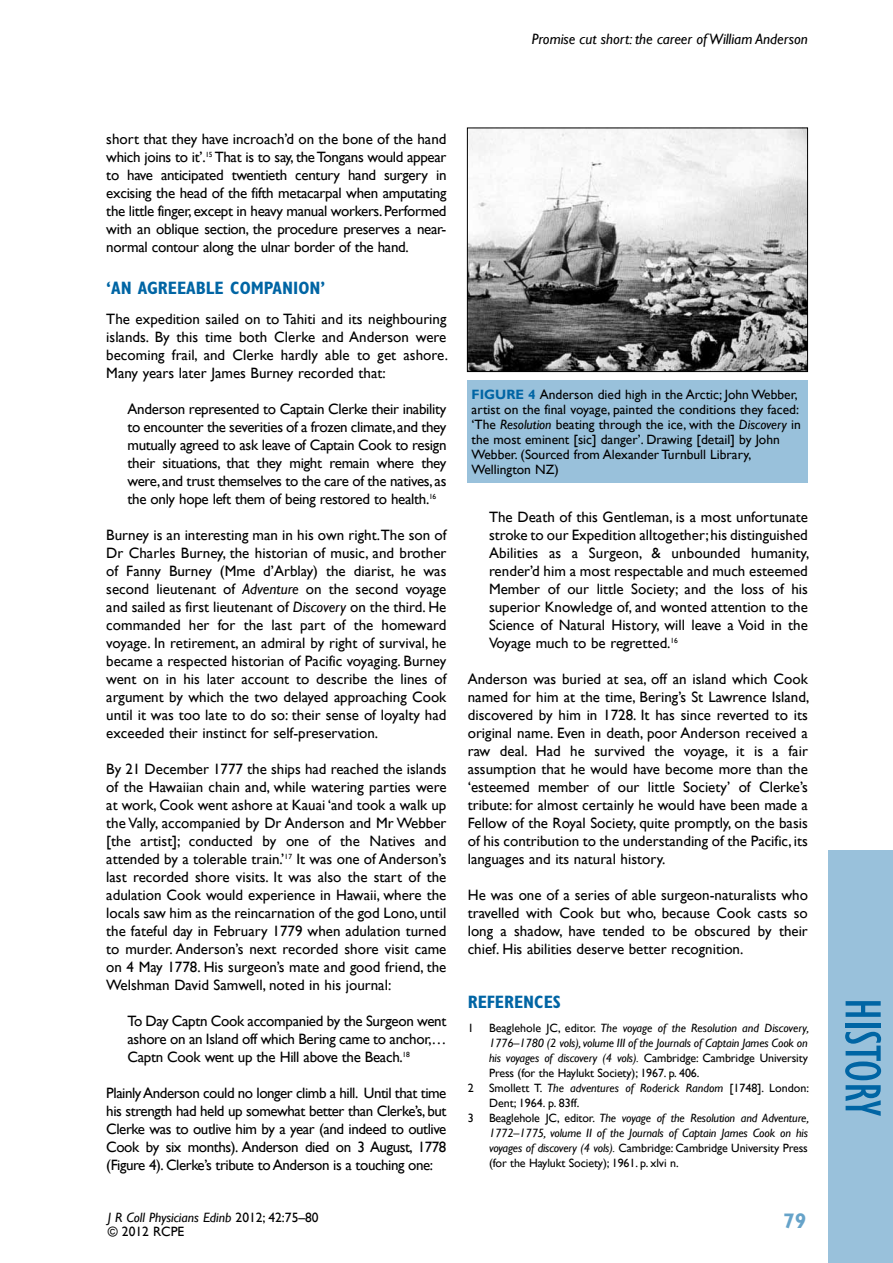
<style>
.page{position:relative;width:893px;height:1263px;background:#fff}
.page>*{position:absolute;margin:0;border:0;box-sizing:border-box;transform-origin:0 0}
.t1{font:condensed 52.5px "Gill Sans";color:#0065a4}
.t2{font:700 21px "Gill Sans";color:#66a3c9}
.t3{font:700 condensed 18px "Gill Sans";color:#0065a4}
.t4{font:15px/18px "Gill Sans";color:#000;text-align:justify}
.t5{font:italic 15px "Gill Sans";color:#000}
.t6{font:13.5px/15px "Gill Sans";color:#000}
.t7{font:italic 12px/15px "Gill Sans";letter-spacing:-.01em;color:#000;text-align:justify}
.t8{font:12px/15px "Gill Sans";color:#000}
.s1{font-style:italic}
.s2{font-weight:700;color:#0065a4}
.s3{font-style:normal}
</style>
<div class="page">
<div style="left:829px;top:850px;width:64px;height:413px;background:#99c1db"></div>
<img style="left:469px;top:130px;width:337px;height:240px">
<div style="left:467px;top:128px;width:341px;height:244px;border:1px solid #000"></div>
<div style="left:467px;top:380px;width:340px;height:103px;background:#99c1db"></div>
<p class="t5" style="left:532px;top:31px;width:278px">Promise cut short: the career of William Anderson</p>
<p class="t4" style="left:106px;top:130px;width:342px">short that they have incroach’d on the bone of the hand which joins to it’.<sup>15</sup> That is to say, the Tongans would appear to have anticipated twentieth century hand surgery in excising the head of the fifth metacarpal when amputating the little finger, except in heavy manual workers. Performed with an oblique section, the procedure preserves a near&shy;normal contour along the ulnar border of the hand.</p>
<p class="t3" style="left:106px;top:277px;width:186px">‘AN AGREEABLE COMPANION</p>
<p class="t3" style="left:321px;top:277px;width:6px">’</p>
<p class="t4" style="left:106px;top:310px;width:343px">The expedition sailed on to Tahiti and its neighbouring islands. By this time both Clerke and Anderson were becoming frail, and Clerke hardly able to get ashore.<br>Many years later James Burney recorded that:</p>
<p class="t4" style="left:128px;top:400px;width:320px">Anderson represented to Captain Clerke their inability to encounter the severities of a frozen climate, and they mutually agreed to ask leave of Captain Cook to resign their situations, that they might remain where they were, and trust themselves to the care of the natives, as the only hope left them of being restored to health.<sup>16</sup></p>
<p class="t4" style="left:106px;top:526px;width:342px">Burney is an interesting man in his own right.The son of Dr Charles Burney, the historian of music, and brother of Fanny Burney (Mme d’Arblay) the diarist, he was second lieutenant of <span class="s1">Adventure</span> on the second voyage and sailed as first lieutenant of <span class="s1">Discovery</span> on the third. He commanded her for the last part of the homeward voyage. In retirement, an admiral by right of survival, he became a respected historian of Pacific voyaging. Burney went on in his later account to describe the lines of argument by which the two delayed approaching Cook until it was too late to do so: their sense of loyalty had exceeded their instinct for self-preservation.</p>
<p class="t4" style="left:106px;top:760px;width:342px">By 21 December 1777 the ships had reached the islands of the Hawaiian chain and, while watering parties were at work, Cook went ashore at Kauai ‘and took a walk up the Vally, accompanied by Dr Anderson and Mr Webber [the artist]; conducted by one of the Natives and attended by a tolerable train.’<sup>17</sup> It was one of Anderson’s last recorded shore visits. It was also the start of the adulation Cook would experience in Hawaii, where the locals saw him as the reincarnation of the god Lono, until the fateful day in February 1779 when adulation turned to murder. Anderson’s next recorded shore visit came on 4 May 1778. His surgeon’s mate and good friend, the Welshman David Samwell, noted in his journal:</p>
<p class="t4" style="left:128px;top:1012px;width:320px">To Day Captn Cook accompanied by the Surgeon went ashore on an Island off which Bering came to anchor,… Captn Cook went up the Hill above the Beach.<sup>18</sup></p>
<p class="t4" style="left:106px;top:1084px;width:342px">Plainly Anderson could no longer climb a hill. Until that time his strength had held up somewhat better than Clerke’s, but Clerke was to outlive him by a year (and indeed to outlive Cook by six months). Anderson died on 3 August, 1778 (Figure 4). Clerke’s tribute to Anderson is a touching one:</p>
<p class="t6" style="left:108px;top:1211px;width:212px;line-height:14px"><span class="s1">J R Coll Physicians Edinb</span> 2012; 42:75–80 © 2012 RCPE</p>
<p class="t6" style="left:472px;top:387px;width:331px"><span class="s2">FIGURE 4</span> Anderson died high in the Arctic; John Webber, artist on the final voyage, painted the conditions they faced: ‘The <span class="s1">Resolution</span> beating through the ice, with the <span class="s1">Discovery</span> in the most eminent [sic] danger’. Drawing [detail] by John Webber. (Sourced from Alexander Turnbull Library, Wellington NZ)</p>
<p class="t4" style="left:489px;top:508px;width:322px">The Death of this Gentleman, is a most unfortunate stroke to our Expedition alltogether; his distinguished Abilities as a Surgeon, &amp; unbounded humanity, render’d him a most respectable and much esteemed Member of our little Society; and the loss of his superior Knowledge of, and wonted attention to the Science of Natural History, will leave a Void in the Voyage much to be regretted.<sup>16</sup></p>
<p class="t4" style="left:468px;top:670px;width:343px">Anderson was buried at sea, off an island which Cook named for him at the time, Bering’s St Lawrence Island, discovered by him in 1728. It has since reverted to its original name. Even in death, poor Anderson received a raw deal. Had he survived the voyage, it is a fair assumption that he would have become more than the ‘esteemed member of our little Society’ of Clerke’s tribute: for almost certainly he would have been made a Fellow of the Royal Society, quite promptly, on the basis of his contribution to the understanding of the Pacific, its languages and its natural history.</p>
<p class="t4" style="left:468px;top:886px;width:342px">He was one of a series of able surgeon-naturalists who travelled with Cook but who, because Cook casts so long a shadow, have tended to be obscured by their chief. His abilities deserve better recognition.</p>
<p class="t3" style="left:468px;top:991px;width:95px">REFERENCES</p>
<p class="t8" style="left:468px;top:1020px;width:7px">1</p>
<p class="t7" style="left:489px;top:1020px;width:322px"><span class="s3">Beaglehole JC, editor.</span> The voyage of the Resolution and Discovery, 1776–1780 (2 vols), volume III of the Journals of Captain James Cook on his voyages of discovery (4 vols). <span class="s3">Cambridge: Cambridge University Press (for the Haylukt Society); 1967. p. 406.</span></p>
<p class="t8" style="left:468px;top:1080px;width:7px">2</p>
<p class="t8" style="left:489px;top:1080px;width:322px">Smollett T. <span class="s1">The adventures of Roderick Random</span> [1748]. London:<br>Dent; 1964. p. 83ff.</p>
<p class="t8" style="left:468px;top:1110px;width:7px">3</p>
<p class="t7" style="left:489px;top:1110px;width:322px"><span class="s3">Beaglehole JC, editor.</span> The voyage of the Resolution and Adventure, 1772–1775, volume II of the Journals of Captain James Cook on his voyages of discovery (4 vols). <span class="s3">Cambridge: Cambridge University Press (for the Haylukt Society); 1961. p. xlvi n.</span></p>
<h2 class="t2" style="left:783px;top:1208px;width:25px">79</h2>
<h1 class="t1" style="left:894px;top:998px;width:120px;rotate:90deg">history</h1>
</div>
